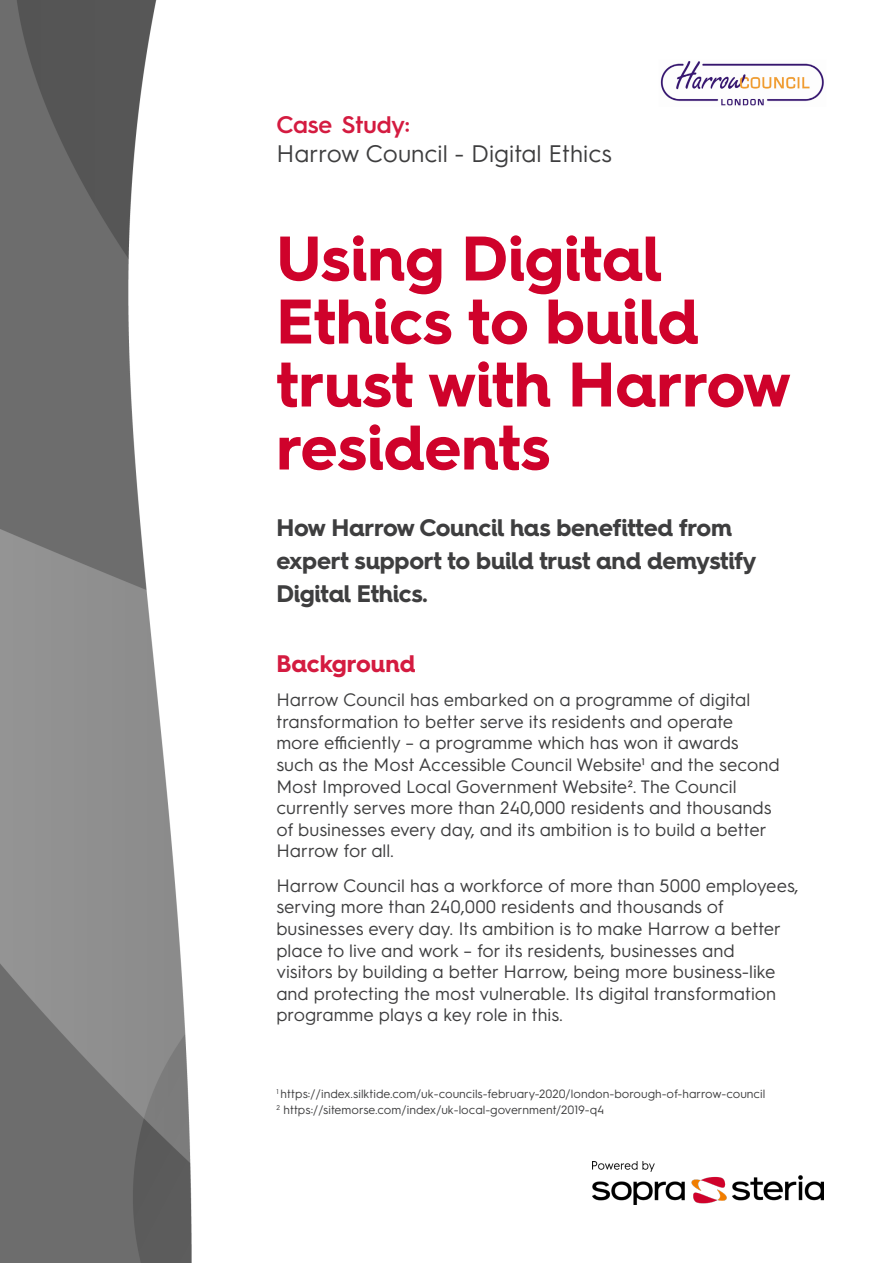
<style>
.page{position:relative;width:893px;height:1263px;background:#fff}
.page>*{position:absolute;margin:0;border:0;box-sizing:border-box;transform-origin:0 0}
.t1{font:700 63px/63px "Hurme Geometric Sans 4";color:#cf022b}
.t2{font:700 24px/33px "Hurme Geometric Sans 4";letter-spacing:-.01em;color:#3e3e3f}
.t3{font:24px "Hurme Geometric Sans 3";color:#3e3e3f}
.t4{font:600 24px "Hurme Geometric Sans 3";color:#d41b40}
.t5{font:700 24px "Hurme Geometric Sans 4";color:#d41b40}
.t6{font:18px/21.6px "Hurme Geometric Sans 3";color:#3e3e3f}
.t7{font:12px "Hurme Geometric Sans 3";color:#3e3e3f}
.s1{font-weight:400}
</style>
<div class="page">
<img style="left:0;top:0;width:122px;height:1263px">
<img style="left:122px;top:0;width:702px;height:1263px">
<img style="left:592px;top:1161px;width:231px;height:43px">
<div style="left:276px;top:114px;width:487px;height:70px;background:#fff"></div>
<img style="left:647px;top:38px;width:177px;height:91px">
<p class="t4" style="left:276px;top:108px;width:177px">Case Study:<span class="s1">Title</span></p>
<p class="t3" style="left:276px;top:137px;width:337px">Harrow Council - Digital Ethics</p>
<p class="t1" style="left:276px;top:226px;width:516px">Using Digital<br>Ethics to build trust with Harrow residents</p>
<p class="t2" style="left:276px;top:510px;width:482px">How Harrow Council has benefitted from expert support to build trust and demystify<br>Digital Ethics.</p>
<p class="t5" style="left:276px;top:647px;width:141px">Background</p>
<p class="t6" style="left:276px;top:688px;width:505px">Harrow Council has embarked on a programme of digital transformation to better serve its residents and operate more efficiently – a programme which has won it awards such as the Most Accessible Council Website¹ and the second Most Improved Local Government Website². The Council currently serves more than 240,000 residents and thousands of businesses every day, and its ambition is to build a better Harrow for all.</p>
<p class="t6" style="left:276px;top:873px;width:524px">Harrow Council has a workforce of more than 5000 employees, serving more than 240,000 residents and thousands of businesses every day. Its ambition is to make Harrow a better place to live and work – for its residents, businesses and<br>visitors by building a better Harrow, being more business-like and protecting the most vulnerable. Its digital transformation programme plays a key role in this.</p>
<p class="t7" style="left:276px;top:1086px;width:490px"><sup>1</sup> https://index.silktide.com/uk-councils-february-2020/london-borough-of-harrow-council</p>
<p class="t7" style="left:276px;top:1101px;width:329px"><sup>2</sup> https://sitemorse.com/index/uk-local-government/2019-q4</p>
</div>
